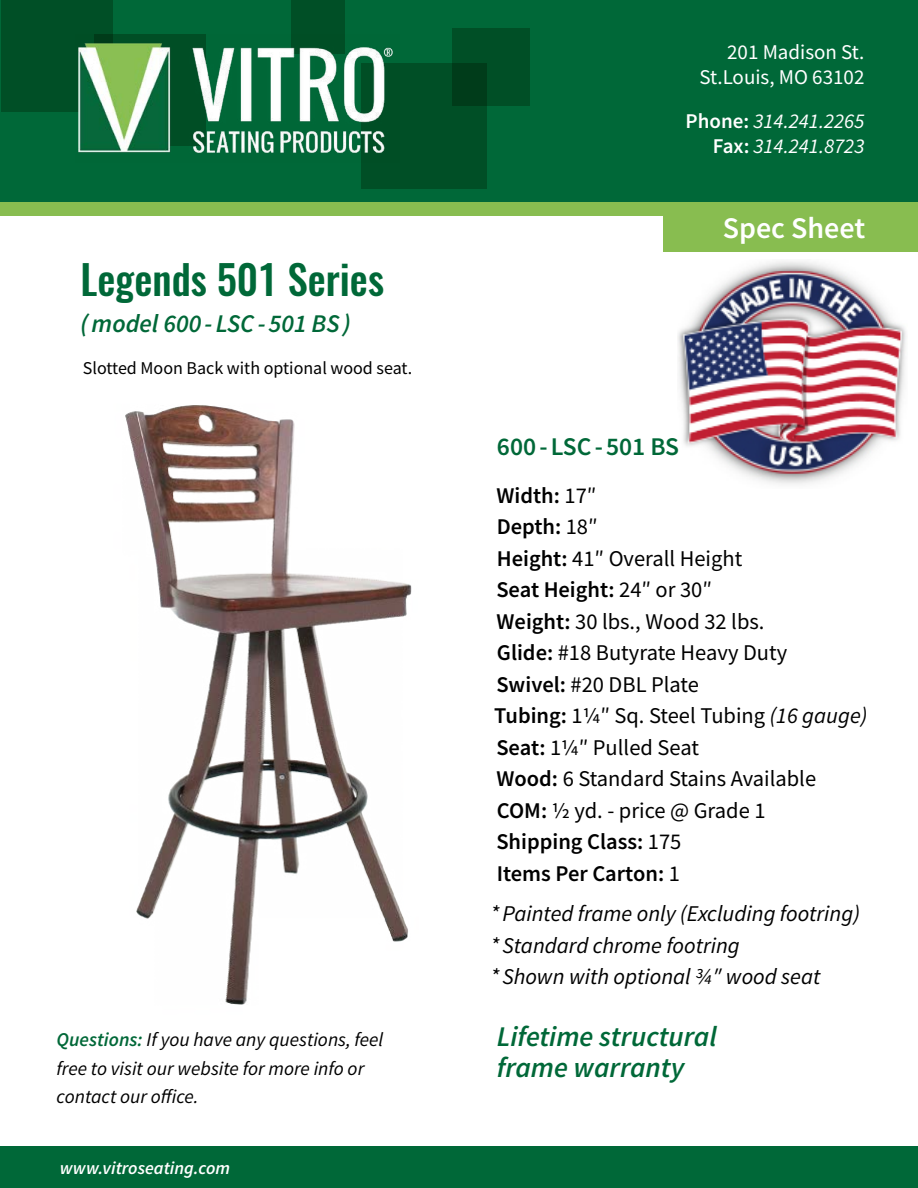
<style>
.page{position:relative;width:918px;height:1188px;background:#fff}
.page>*{position:absolute;margin:0;border:0;box-sizing:border-box;transform-origin:0 0}
.t1{font:500 40.5px "Oswald";color:#006838}
.t2{font:600 30px "Source Sans Pro";color:#fff}
.t3{font:italic 600 28.5px/31.5px "Source Sans Pro";color:#006838}
.t4{font:italic 600 25.5px "Source Sans Pro";color:#006838}
.t5{font:600 25.5px "Source Sans Pro";color:#006838}
.t6{font:22.5px/31.5px "Source Sans Pro";color:#000}
.t7{font:italic 22.5px/31.5px "Source Sans Pro";color:#000}
.t8{font:italic 21px/25.2px "Source Sans Pro";color:#fff;text-align:right}
.t9{font:21px/25.2px "Source Sans Pro";color:#fff;text-align:right}
.t10{font:italic 19.5px/28.5px "Source Sans Pro";color:#000}
.t11{font:18px "Source Sans Pro";color:#000}
.t12{font:italic 600 18px "Source Sans Pro";color:#fff}
.s1{font-weight:600;color:#006838}
.s2{font-weight:600;font-style:normal}
.s3{font-weight:600}
.s4{font-style:italic}
</style>
<div class="page">
<img style="left:678px;top:261px;width:228px;height:223px">
<div style="left:1px;top:0;width:917px;height:205px;background:#006838"></div>
<div style="left:1px;top:0;width:111px;height:112px;background:#004f26"></div>
<div style="left:291px;top:0;width:54px;height:54px;background:#004f26"></div>
<div style="left:361px;top:63px;width:126px;height:126px;background:#004f26"></div>
<div style="left:453px;top:29px;width:77px;height:77px;background:linear-gradient(to right,#00421e,#005228)"></div>
<div style="left:1px;top:202px;width:917px;height:14px;background:#88bd50"></div>
<div style="left:1px;top:1147px;width:917px;height:41px;background:#006838"></div>
<div style="left:663px;top:204px;width:255px;height:48px;background:#88bd50"></div>
<img style="left:125px;top:405px;width:287px;height:600px">
<img style="left:78px;top:35px;width:315px;height:118px">
<h1 class="t1" style="left:81px;top:251px;width:305px">Legends 501 Series</h1>
<p class="t4" style="left:81px;top:307px;width:272px">(model 600 - LSC- 501 BS)</p>
<p class="t11" style="left:83px;top:356px;width:331px">Slotted Moon Back with optional wood seat.</p>
<p class="t10" style="left:57px;top:1025px;width:328px"><span class="s1">Questions:</span> If you have any questions, feel free to visit our website for more info or contact our office.</p>
<p class="t12" style="left:60px;top:1156px;width:172px">www.vitroseating.com</p>
<p class="t9" style="left:700px;top:40px;width:166px">201 Madison St.<br>St.Louis, MO 63102</p>
<p class="t8" style="left:686px;top:108px;width:180px"><span class="s2">Phone:</span> 314.241.2265<br><span class="s2">Fax:</span> 314.241.8723</p>
<h2 class="t2" style="left:723px;top:208px;width:144px">Spec Sheet</h2>
<p class="t5" style="left:497px;top:430px;width:184px">600-LSC-501 BS</p>
<p class="t6" style="left:494px;top:479px;width:375px"><span class="s3">Width:</span> 17″<br><span class="s3">Depth:</span> 18″<br><span class="s3">Height:</span> 41″ Overall Height<br><span class="s3">Seat Height:</span> 24″ or 30″<br><span class="s3">Weight:</span> 30 lbs., Wood 32 lbs.<br><span class="s3">Glide:</span> #18 Butyrate Heavy Duty<br><span class="s3">Swivel:</span> #20 DBL Plate<br><span class="s3">Tubing:</span> 1¼″ Sq. Steel Tubing <span class="s4">(16 gauge)<br></span><span class="s3">Seat:</span> 1¼″ Pulled Seat<br><span class="s3">Wood:</span> 6 Standard Stains Available<br><span class="s3">COM:</span> ½ yd. - price @ Grade 1<br><span class="s3">Shipping Class:</span> 175<br><span class="s3">Items Per Carton:</span> 1</p>
<p class="t7" style="left:491px;top:898px;width:371px">*Painted frame only (Excluding footring) *Standard chrome footring<br>*Shown with optional ¾″ wood seat</p>
<p class="t3" style="left:497px;top:1020px;width:222px">Lifetime structural frame warranty</p>
</div>
